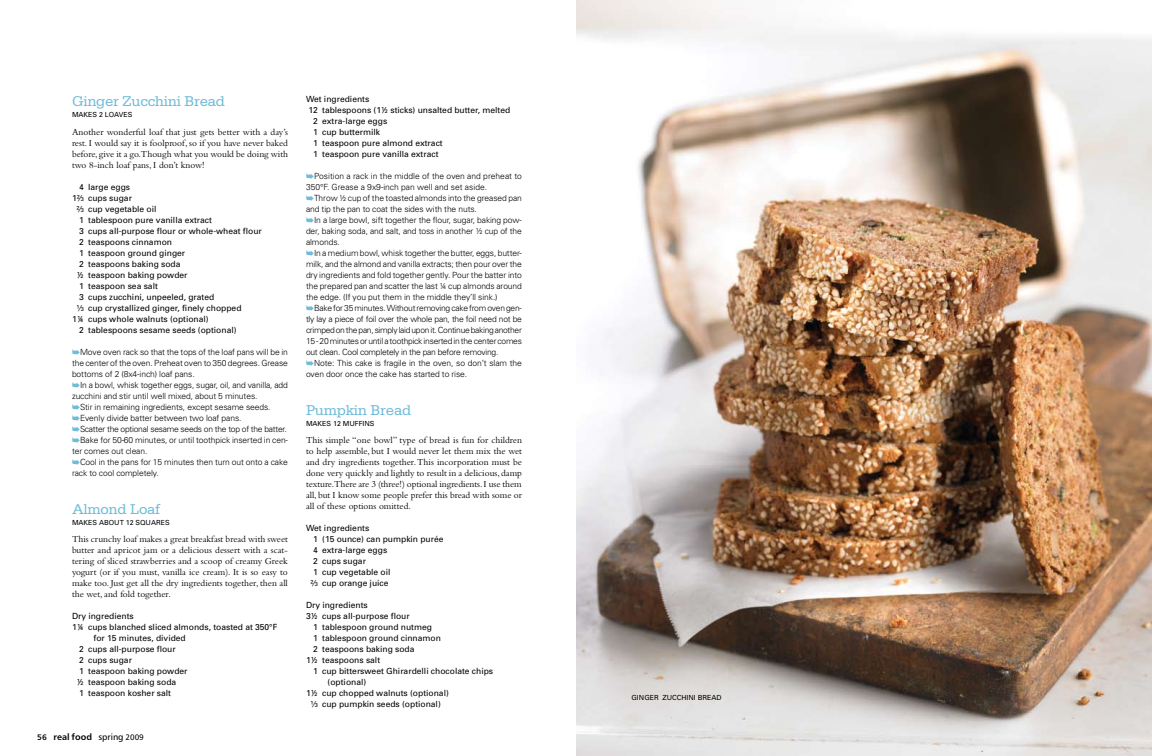
<style>
.page{position:relative;width:1152px;height:756px;background:#fff}
.page>*{position:absolute;margin:0;border:0;box-sizing:border-box;transform-origin:0 0}
.t1{font:15px "Serifa";letter-spacing:-.015em;color:#6fbbd8}
.t2{font:9.5px/11px "Bembo";color:#000;text-align:justify}
.t3{font:9px "Humanist 777 BT Bold B";color:#000}
.t4{font:300 8.5px/11px "Univers";letter-spacing:-.01em;color:#000}
.t5{font:8.5px "Univers";color:#000}
.t6{font:7px "Univers";color:#000}
.s1{font-size:5.6px}
.s2{color:#6fbbd8}
.s3{font-size:8px}
.s4{font-family:"Humanist 777 BT Roman B"}
.s5{font-family:"Humanist 777 BT Roman B";font-size:8px}
</style>
<div class="page">
<img style="left:576px;top:0;width:576px;height:756px">
<h1 class="t1" style="left:72px;top:93px;width:155px">Ginger Zucchini Bread</h1>
<p class="t6" style="left:72px;top:110px;width:39px">Makes 2 loa</p>
<p class="t6" style="left:119px;top:110px;width:10px">ves</p>
<p class="t2" style="left:72px;top:126px;width:218px">Another wonderful loaf that just gets better with a day’s rest. I would say it is foolproof, so if you have never baked before, give it a go.Though what you would be doing with two 8-inch loaf pans, I don’t know!</p>
<p class="t5" style="left:79px;top:182px;width:52px">4 large eggs</p>
<p class="t5" style="left:72px;top:193px;width:62px">1²⁄<span class="s1">3</span> cups sugar</p>
<p class="t5" style="left:77px;top:204px;width:81px">²⁄<span class="s1">3</span> cup vegetable oil</p>
<p class="t5" style="left:79px;top:215px;width:134px">1 tablespoon pure vanilla extract</p>
<p class="t5" style="left:79px;top:226px;width:184px">3 cups all-purpose flour or whole-wheat flour</p>
<p class="t5" style="left:79px;top:237px;width:94px">2 teaspoons cinnamon</p>
<p class="t5" style="left:79px;top:248px;width:107px">1 teaspoon ground ginger</p>
<p class="t5" style="left:79px;top:259px;width:103px">2 teaspoons baking soda</p>
<p class="t5" style="left:77px;top:270px;width:112px">½ teaspoon baking powder</p>
<p class="t5" style="left:79px;top:281px;width:80px">1 teaspoon sea salt</p>
<p class="t5" style="left:79px;top:292px;width:137px">3 cups zucchini, unpeeled, grated</p>
<p class="t5" style="left:77px;top:303px;width:166px">¹⁄<span class="s1">3</span> cup crystallized ginger, finely chopped</p>
<p class="t5" style="left:72px;top:314px;width:138px">1¼ cups whole walnuts (optional)</p>
<p class="t5" style="left:79px;top:325px;width:159px">2 tablespoons sesame seeds (optional)</p>
<p class="t4" style="left:72px;top:346px;width:217px"><span class="s2">➥</span>Move oven rack so that the tops of the loaf pans will be in the center of the oven. Preheat oven to 350 degrees. Grease bottoms of 2 (8x4-inch) loaf pans.<br><span class="s2">➥</span>In a bowl, whisk together eggs, sugar, oil, and vanilla, add zucchini and stir until well mixed, about 5 minutes.<br><span class="s2">➥</span>Stir in remaining ingredients, except sesame seeds. <span class="s2">➥</span>Evenly divide batter between two loaf pans.<br><span class="s2">➥</span>Scatter the optional sesame seeds on the top of the batter. <span class="s2">➥</span>Bake for 50-60 minutes, or until toothpick inserted in cen&shy;ter comes out clean.<br><span class="s2">➥</span>Cool in the pans for 15 minutes then turn out onto a cake rack to cool completely.</p>
<h1 class="t1" style="left:72px;top:501px;width:90px">Almond Loaf</h1>
<p class="t6" style="left:72px;top:518px;width:34px">Makesabout</p>
<p class="t6" style="left:126px;top:518px;width:26px">12 squares</p>
<p class="t2" style="left:72px;top:533px;width:218px">This crunchy loaf makes a great breakfast bread with sweet butter and apricot jam or a delicious dessert with a scat&shy;tering of sliced strawberries and a scoop of creamy Greek yogurt (or if you must, vanilla ice cream). It is so easy to make too. Just get all the dry ingredients together, then all the wet, and fold together.</p>
<p class="t5" style="left:72px;top:611px;width:63px">Dry ingredients</p>
<p class="t5" style="left:72px;top:622px;width:206px">1¼ cups blanched sliced almonds, toasted at 350°F</p>
<p class="t5" style="left:94px;top:633px;width:94px">for 15 minutes, divided</p>
<p class="t5" style="left:79px;top:644px;width:98px">2 cups all-purpose flour</p>
<p class="t5" style="left:79px;top:655px;width:54px">2 cups sugar</p>
<p class="t5" style="left:79px;top:666px;width:110px">1 teaspoon baking powder</p>
<p class="t5" style="left:77px;top:677px;width:101px">½ teaspoon baking soda</p>
<p class="t5" style="left:79px;top:688px;width:93px">1 teaspoon kosher salt</p>
<p class="t3" style="left:37px;top:731px;width:108px"><span class="s3">56</span> real food <span class="s4">spring</span> <span class="s5">2009</span></p>
<p class="t5" style="left:306px;top:94px;width:65px">Wet ingredients</p>
<p class="t5" style="left:309px;top:105px;width:203px">12 tablespoons (1½ sticks) unsalted butter, melted</p>
<p class="t5" style="left:313px;top:116px;width:75px">2 extra-large eggs</p>
<p class="t5" style="left:313px;top:127px;width:68px">1 cup buttermilk</p>
<p class="t5" style="left:313px;top:138px;width:131px">1 teaspoon pure almond extract</p>
<p class="t5" style="left:313px;top:149px;width:127px">1 teaspoon pure vanilla extract</p>
<p class="t4" style="left:306px;top:170px;width:218px"><span class="s2">➥</span>Position a rack in the middle of the oven and preheat to 350°F. Grease a 9x9-inch pan well and set aside.<br><span class="s2">➥</span>Throw ½ cup of the toasted almonds into the greased pan and tip the pan to coat the sides with the nuts.<br><span class="s2">➥</span>In a large bowl, sift together the flour, sugar, baking pow&shy;der, baking soda, and salt, and toss in another ½ cup of the almonds.<br><span class="s2">➥</span>In a medium bowl, whisk together the butter, eggs, butter&shy;milk, and the almond and vanilla extracts; then pour over the dry ingredients and fold together gently. Pour the batter into the prepared pan and scatter the last ¼ cup almonds around the edge. (If you put them in the middle they’ll sink.) <span class="s2">➥</span>Bake for 35 minutes. Without removing cake from oven gen&shy;tly lay a piece of foil over the whole pan, the foil need not be crimped on the pan, simply laid upon it. Continue baking another 15 - 20 minutes or until a toothpick inserted in the center comes out clean. Cool completely in the pan before removing. <span class="s2">➥</span>Note: This cake is fragile in the oven, so don’t slam the oven door once the cake has started to rise.</p>
<h1 class="t1" style="left:306px;top:402px;width:107px">Pumpkin Bread</h1>
<p class="t6" style="left:306px;top:419px;width:62px">Makes 12 mu ffins</p>
<p class="t2" style="left:306px;top:434px;width:218px">This simple “one bowl” type of bread is fun for children to help assemble, but I would never let them mix the wet and dry ingredients together. This incorporation must be done very quickly and lightly to result in a delicious, damp texture.There are 3 (three!) optional ingredients. I use them all, but I know some people prefer this bread with some or all of these options omitted.</p>
<p class="t5" style="left:306px;top:523px;width:65px">Wet ingredients</p>
<p class="t5" style="left:313px;top:534px;width:132px">1 (15 ounce) can pumpkin purée</p>
<p class="t5" style="left:313px;top:545px;width:75px">4 extra-large eggs</p>
<p class="t5" style="left:313px;top:556px;width:54px">2 cups sugar</p>
<p class="t5" style="left:313px;top:567px;width:79px">1 cup vegetable oil</p>
<p class="t5" style="left:311px;top:578px;width:79px">²⁄<span class="s1">3</span> cup orange juice</p>
<p class="t5" style="left:306px;top:600px;width:63px">Dry ingredients</p>
<p class="t5" style="left:306px;top:611px;width:105px">3½ cups all-purpose flour</p>
<p class="t5" style="left:313px;top:622px;width:120px">1 tablespoon ground nutmeg</p>
<p class="t5" style="left:313px;top:633px;width:129px">1 tablespoon ground cinnamon</p>
<p class="t5" style="left:313px;top:644px;width:103px">2 teaspoons baking soda</p>
<p class="t5" style="left:306px;top:655px;width:75px">1½ teaspoons salt</p>
<p class="t5" style="left:313px;top:666px;width:181px">1 cup bittersweet Ghirardelli chocolate chips</p>
<p class="t5" style="left:328px;top:677px;width:40px">(optional)</p>
<p class="t5" style="left:306px;top:688px;width:144px">1½ cup chopped walnuts (optional)</p>
<p class="t5" style="left:311px;top:699px;width:132px">¹⁄<span class="s1">3</span> cup pumpkin seeds (optional)</p>
<p class="t6" style="left:632px;top:693px;width:11px">Ginger</p>
<p class="t6" style="left:662px;top:693px;width:6px">Zucc</p>
<p class="t6" style="left:681px;top:693px;width:27px">hini Brea</p>
<p class="t6" style="left:716px;top:693px;width:7px">d</p>
</div>
